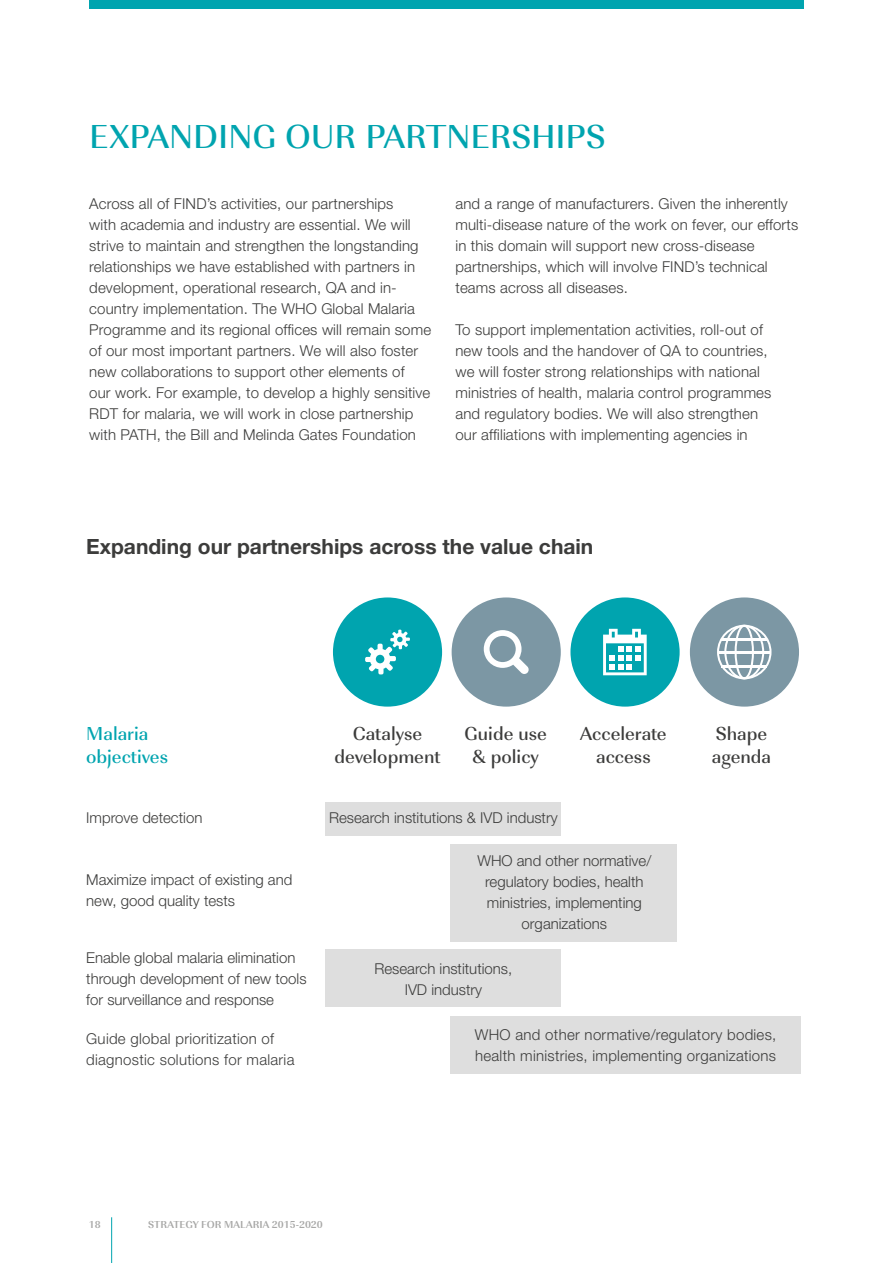
<style>
.page{position:relative;width:893px;height:1263px;background:#fff}
.page>*{position:absolute;margin:0;border:0;box-sizing:border-box;transform-origin:0 0}
.t1{font:500 34.5px "Imperial URW";color:#00a4af}
.t2{font:700 21px "Helvetica Neue";color:#3c3c3b}
.t3{font:500 19.5px/23.4px "Imperial URW";color:#3c3c3b;text-align:center}
.t4{font:500 19.5px/23.4px "Imperial URW";color:#00a4af}
.t5{font:300 15px/21px "Helvetica Neue";letter-spacing:.01em;color:#3c3c3b}
.t6{font:700 10.5px "Imperial URW";color:#a8a8a7}
</style>
<div class="page">
<hr style="left:111px;top:1217px;width:1px;height:46px;background:#00a4af">
<div style="left:89px;top:0;width:714px;height:8px;background:#00a4af"></div>
<div style="left:326px;top:801px;width:235px;height:34px;background:#dedede"></div>
<div style="left:326px;top:949px;width:235px;height:58px;background:#dedede"></div>
<div style="left:450px;top:1016px;width:351px;height:58px;background:#dedede"></div>
<div style="left:450px;top:844px;width:227px;height:98px;background:#dedede"></div>
<div style="left:333px;top:597px;width:109px;height:110px;background:#00a4af;border-radius:50%"></div>
<svg style="left:365px;top:630px;width:45px;height:44px"></svg>
<div style="left:690px;top:597px;width:109px;height:110px;background:#7c97a4;border-radius:50%"></div>
<svg style="left:717px;top:625px;width:54px;height:54px"></svg>
<hr style="left:718px;top:652px;width:52px;height:2px;background:#fff">
<hr style="left:722px;top:638px;width:45px;height:2px;background:#fff">
<hr style="left:722px;top:665px;width:45px;height:2px;background:#fff">
<div style="left:452px;top:597px;width:109px;height:110px;background:#7c97a4;border-radius:50%"></div>
<svg style="left:484px;top:630px;width:45px;height:44px"></svg>
<div style="left:570px;top:597px;width:110px;height:110px;background:#00a4af;border-radius:50%"></div>
<svg style="left:603px;top:629px;width:44px;height:46px"></svg>
<h1 class="t1" style="left:89px;top:116px;width:518px">EXPANDING OUR PARTNERSHIPS</h1>
<p class="t5" style="left:89px;top:193px;width:343px">Across all of FIND’s activities, our partnerships<br>with academia and industry are essential. We will strive to maintain and strengthen the longstanding relationships we have established with partners in development, operational research, QA and in&shy;country implementation. The WHO Global Malaria Programme and its regional offices will remain some of our most important partners. We will also foster new collaborations to support other elements of<br>our work. For example, to develop a highly sensitive RDT for malaria, we will work in close partnership with PATH, the Bill and Melinda Gates Foundation</p>
<p class="t5" style="left:455px;top:193px;width:344px">and a range of manufacturers. Given the inherently multi-disease nature of the work on fever, our efforts in this domain will support new cross-disease partnerships, which will involve FIND’s technical teams across all diseases.</p>
<p class="t5" style="left:455px;top:319px;width:318px">To support implementation activities, roll-out of new tools and the handover of QA to countries, we will foster strong relationships with national ministries of health, malaria control programmes and regulatory bodies. We will also strengthen our affiliations with implementing agencies in</p>
<h2 class="t2" style="left:86px;top:534px;width:509px">Expanding our partnerships across the value chain</h2>
<h3 class="t4" style="left:86px;top:722px;width:83px">Malaria objectives</h3>
<h3 class="t3" style="left:334px;top:722px;width:108px">Catalyse development</h3>
<h3 class="t3" style="left:712px;top:722px;width:61px;text-align:left">Shape agenda</h3>
<h3 class="t3" style="left:464px;top:722px;width:84px">Guide use &amp; policy</h3>
<h3 class="t3" style="left:580px;top:722px;width:88px">Accelerate access</h3>
<p class="t5" style="left:86px;top:807px;width:118px">Improve detection</p>
<p class="t5" style="left:329px;top:807px;width:230px">Research institutions &amp; IVD industry</p>
<p class="t5" style="left:86px;top:869px;width:208px">Maximize impact of existing and new, good quality tests</p>
<p class="t5" style="left:86px;top:947px;width:222px">Enable global malaria elimination through development of new tools for surveillance and response</p>
<p class="t5" style="left:86px;top:1028px;width:210px">Guide global prioritization of diagnostic solutions for malaria</p>
<p class="t5" style="left:477px;top:849px;width:175px;text-align:center">WHO and other normative/ regulatory bodies, health ministries, implementing organizations</p>
<p class="t5" style="left:375px;top:958px;width:139px;text-align:center">Research institutions,<br>IVD industry</p>
<p class="t5" style="left:475px;top:1024px;width:303px">WHO and other normative/regulatory bodies, health ministries, implementing organizations</p>
<p class="t6" style="left:89px;top:1218px;width:13px">18</p>
<p class="t6" style="left:148px;top:1218px;width:176px">STRATEGY FOR MALARIA 2015-2020</p>
</div>
